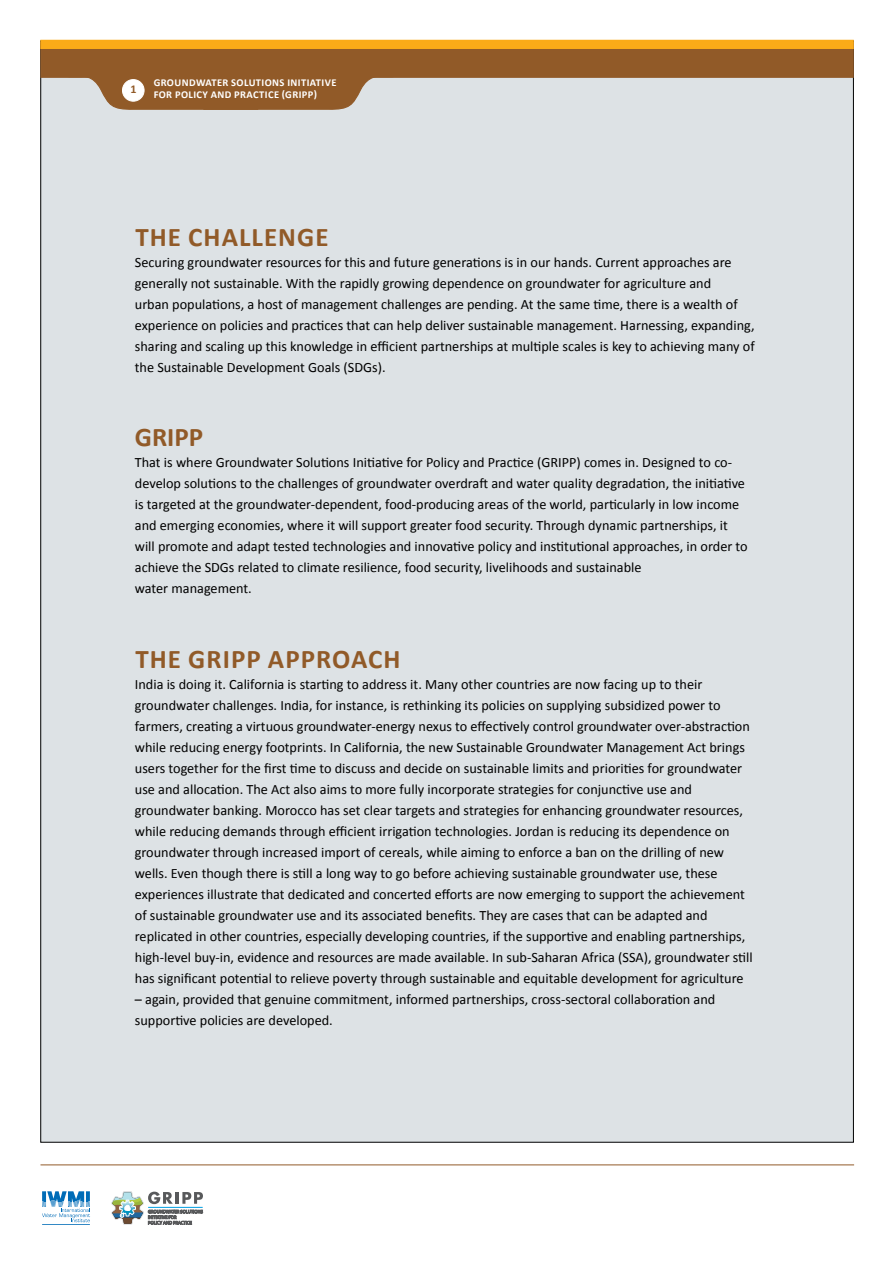
<style>
.page{position:relative;width:893px;height:1263px;background:#fff}
.page>*{position:absolute;margin:0;border:0;box-sizing:border-box;transform-origin:0 0}
.t1{font:700 27px "Calibri";letter-spacing:.04em;color:#915a28}
.t2{font:14.25px/21px "Calibri";color:#000}
.t3{font:700 12px "Calibri";color:#915a28}
.t4{font:700 10.5px/12px "Calibri";letter-spacing:.04em;color:#fff}
</style>
<div class="page">
<svg style="left:42px;top:1191px;width:48px;height:31px"></svg>
<hr style="left:42px;top:1224px;width:48px;height:1px;background:#006cb7">
<svg style="left:111px;top:1191px;width:92px;height:33px"></svg>
<hr style="left:148px;top:1207px;width:55px;height:1px;background:#009fe2">
<hr style="left:40px;top:1164px;width:814px;height:1px;background:#915a28">
<div style="left:40px;top:40px;width:814px;height:1102px;background:#dde2e5;border:1px solid #000"></div>
<svg style="left:88px;top:78px;width:285px;height:32px"></svg>
<div style="left:40px;top:42px;width:814px;height:36px;background:#915a28;border:2px solid #915a28"></div>
<div style="left:40px;top:40px;width:814px;height:9px;background:#fbab18"></div>
<div style="left:122px;top:80px;width:22px;height:21px;background:#fff;border-radius:50%"></div>
<div style="left:122px;top:79px;width:22px;height:23px;border:1px solid #fff;border-radius:50%"></div>
<p class="t3" style="left:130px;top:82px;width:8px">1</p>
<p class="t4" style="left:154px;top:77px;width:184px">GROUNDWATER SOLUTIONS INITIATIVE<br>FOR POLICY AND PRACTICE (GRI PP)</p>
<h1 class="t1" style="left:135px;top:219px;width:195px">THE CHALLENGE</h1>
<p class="t2" style="left:135px;top:251px;width:621px">Securing groundwater resources for this and future generations is in our hands. Current approaches are generally not sustainable. With the rapidly growing dependence on groundwater for agriculture and<br>urban populations, a host of management challenges are pending. At the same time, there is a wealth of experience on policies and practices that can help deliver sustainable management. Harnessing, expanding, sharing and scaling up this knowledge in efficient partnerships at multiple scales is key to achieving many of the Sustainable Development Goals (SDGs).</p>
<h1 class="t1" style="left:135px;top:420px;width:70px">GRIPP</h1>
<p class="t2" style="left:135px;top:452px;width:614px">That is where Groundwater Solutions Initiative for Policy and Practice (GRIPP) comes in. Designed to co&shy;develop solutions to the challenges of groundwater overdraft and water quality degradation, the initiative is targeted at the groundwater-dependent, food-producing areas of the world, particularly in low income and emerging economies, where it will support greater food security. Through dynamic partnerships, it will promote and adapt tested technologies and innovative policy and institutional approaches, in order to achieve the SDGs related to climate resilience, food security, livelihoods and sustainable<br>water management.</p>
<h1 class="t1" style="left:135px;top:641px;width:267px">THE GRI PP APPROACH</h1>
<p class="t2" style="left:135px;top:673px;width:619px">India is doing it. California is starting to address it. Many other countries are now facing up to their groundwater challenges. India, for instance, is rethinking its policies on supplying subsidized power to farmers, creating a virtuous groundwater-energy nexus to effectively control groundwater over-abstraction while reducing energy footprints. In California, the new Sustainable Groundwater Management Act brings users together for the first time to discuss and decide on sustainable limits and priorities for groundwater use and allocation. The Act also aims to more fully incorporate strategies for conjunctive use and groundwater banking. Morocco has set clear targets and strategies for enhancing groundwater resources, while reducing demands through efficient irrigation technologies. Jordan is reducing its dependence on groundwater through increased import of cereals, while aiming to enforce a ban on the drilling of new wells. Even though there is still a long way to go before achieving sustainable groundwater use, these experiences illustrate that dedicated and concerted efforts are now emerging to support the achievement of sustainable groundwater use and its associated benefits. They are cases that can be adapted and replicated in other countries, especially developing countries, if the supportive and enabling partnerships, high-level buy-in, evidence and resources are made available. In sub-Saharan Africa (SSA), groundwater still has significant potential to relieve poverty through sustainable and equitable development for agriculture</p>
<p class="t2" style="left:135px;top:988px;width:582px">– again, provided that genuine commitment, informed partnerships, cross-sectoral collaboration and supportive policies are developed.</p>
</div>
